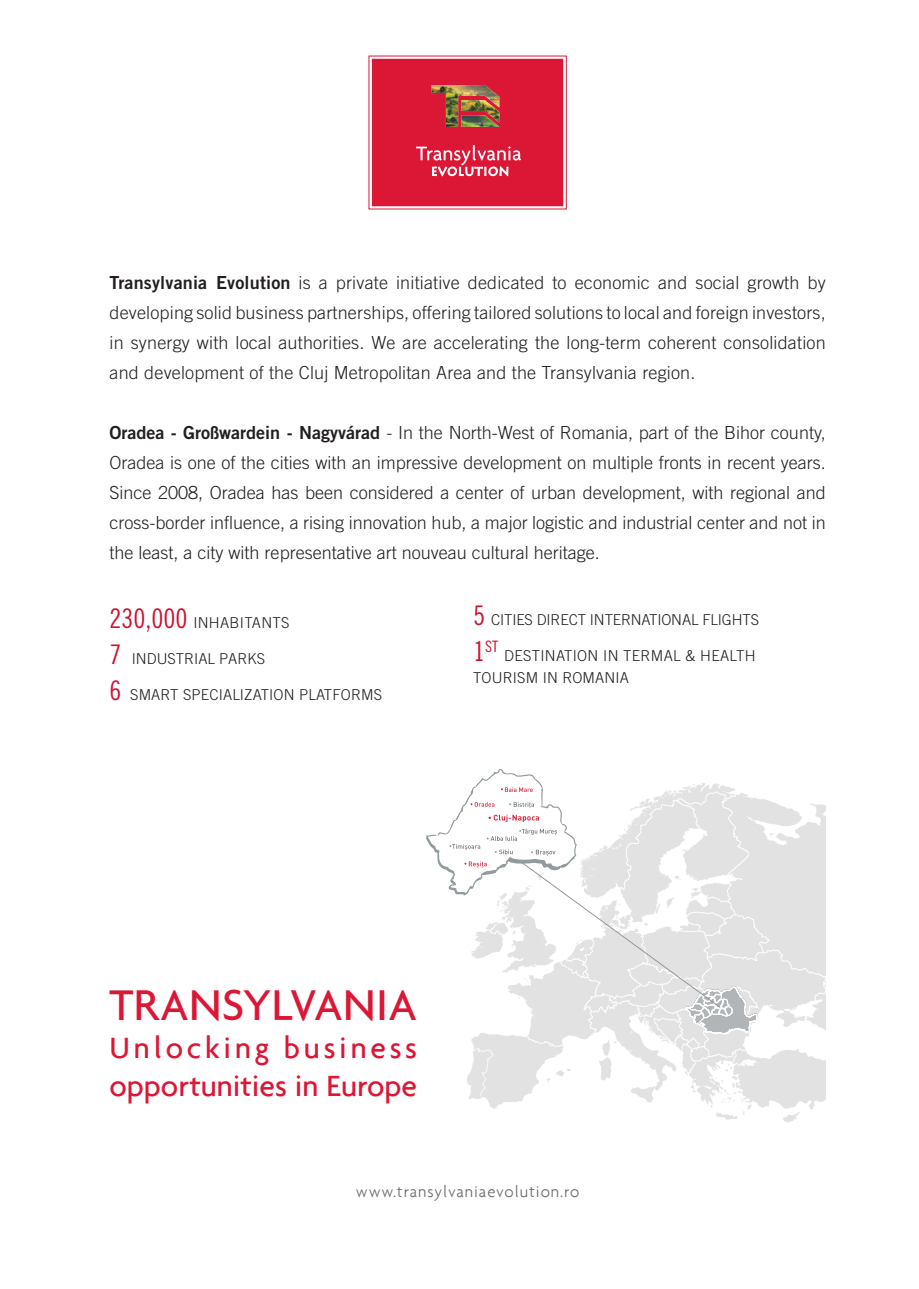
<style>
.page{position:relative;width:919px;height:1289px;background:#fff}
.page>*{position:absolute;margin:0;border:0;box-sizing:border-box;transform-origin:0 0}
.t1{font:500 46.35px "Agenda";letter-spacing:.01em;color:#dc1736}
.t2{font:500 31.65px/38px "Agenda";color:#dc1736}
.t3{font:300 18px/30px "Trade Gothic";color:#231f20;text-align:justify}
.t4{font:300 16.8px "Agenda";letter-spacing:.055em;color:#6c6d70}
.t5{font:15.75px "Trade Gothic Cond Eighteen";color:#cd1331}
.t6{font:300 15px/22.5px "Trade Gothic";letter-spacing:.01em;color:#231f20}
.t7{font:300 15px "Trade Gothic";letter-spacing:-.01em;color:#231f20}
.s1{font-family:"Trade Gothic Bold Two";font-weight:400}
.s2{font-family:"Trade Gothic Cond Eighteen";font-weight:400;font-size:27px;color:#cd1331}
.s3{font-size:27px}
</style>
<div class="page">
<img style="left:467px;top:799px;width:358px;height:323px">
<svg style="left:425px;top:769px;width:333px;height:276px"></svg>
<div style="left:367px;top:54px;width:200px;height:157px;background:#dc1736;border:5px solid #fff"></div>
<img style="left:431px;top:85px;width:68px;height:42px">
<svg style="left:416px;top:145px;width:105px;height:32px"></svg>
<p class="t3" style="left:109px;top:267px;width:717px"><span class="s1">Transylvania Evolution</span> is a private initiative dedicated to economic and social growth by developing solid business partnerships, offering tailored solutions to local and foreign investors, in synergy with local authorities. We are accelerating the long-term coherent consolidation and development of the Cluj Metropolitan Area and the Transylvania region.</p>
<p class="t3" style="left:109px;top:417px;width:717px"><span class="s1">Oradea - Großwardein - Nagyvárad</span> - In the North-West of Romania, part of the Bihor county, Oradea is one of the cities with an impressive development on multiple fronts in recent years.<br>Since 2008, Oradea has been considered a center of urban development, with regional and cross-border influence, a rising innovation hub, a major logistic and industrial center and not in the least, a city with representative art nouveau cultural heritage.</p>
<p class="t6" style="left:109px;top:611px;width:181px"><span class="s2">230,000</span> INHABITANTS</p>
<p class="t6" style="left:109px;top:647px;width:155px"><span class="s2">7</span> INDUSTRIAL par ks</p>
<p class="t6" style="left:109px;top:683px;width:32px"><span class="s2">6</span> smart</p>
<p class="t6" style="left:183px;top:683px;width:34px">speciali</p>
<p class="t6" style="left:244px;top:683px;width:18px">zation</p>
<p class="t6" style="left:299px;top:683px;width:54px">platform</p>
<p class="t6" style="left:374px;top:683px;width:10px">S</p>
<p class="t7" style="left:473px;top:610px;width:287px"><span class="s2">5</span> CITIES DIRECT INTERNATIONAL FLIGHTS</p>
<p class="t5" style="left:473px;top:636px;width:27px"><span class="s3">1</span>ST</p>
<p class="t6" style="left:473px;top:644px;width:284px;text-indent:31px">DESTINATION IN TERMAL &amp; HEALTH<br>TOURISM in romania</p>
<h1 class="t1" style="left:109px;top:977px;width:309px">TRaNsylvaNia</h1>
<h2 class="t2" style="left:109px;top:1028px;width:309px">Unlocking business opportunities in Europe</h2>
<p class="t4" style="left:356px;top:1181px;width:225px">www.transylvaniaevolution.ro</p>
</div>
